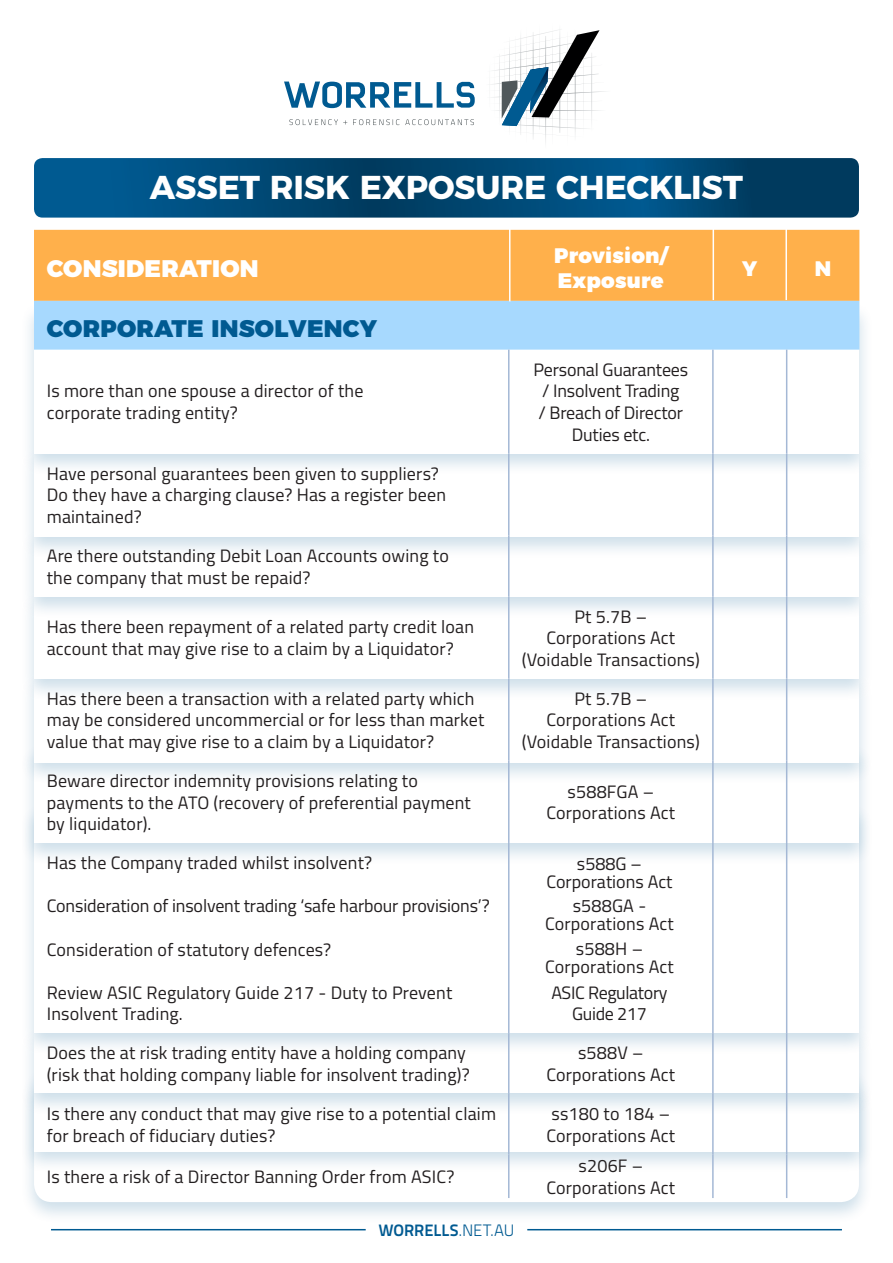
<style>
.page{position:relative;width:893px;height:1263px;background:#fff}
.page>*{position:absolute;margin:0;border:0;box-sizing:border-box;transform-origin:0 0}
.t1{font:700 33px "Montserrat";letter-spacing:-.01em;color:#fff}
.t2{font:900 24px "Montserrat";letter-spacing:.01em;color:#005a91}
.t3{font:900 24px "Montserrat";letter-spacing:.01em;color:#fff}
.t4{font:900 21px/25.2px "Montserrat";letter-spacing:.01em;color:#fff}
.Para{font:18px/21.6px "Titillium";letter-spacing:.01em;color:#231f20}
.Para-2{font:18px/21.6px "Titillium";letter-spacing:-.01em;color:#231f20;text-align:center}
.Para-3{font:18px "Titillium";letter-spacing:-.02em;color:#231f20}
.t5{font:16.5px "Titillium Text 22 L 800 wt";letter-spacing:-.005em;color:#005a91}
.s1{font-family:"Titillium Text 22 L 250 wt"}
</style>
<div class="page">
<svg style="left:34px;top:158px;width:825px;height:60px;background:#024b77"></svg>
<svg style="left:284px;top:29px;width:321px;height:114px"></svg>
<div style="left:20px;top:1064px;width:853px;height:161px;background:#005a91;opacity:.2"></div>
<div style="left:34px;top:1070px;width:825px;height:132px;background:#fff;border-radius:18px"></div>
<div style="left:20px;top:1086px;width:853px;height:88px;background:#005a91;opacity:.2"></div>
<div style="left:34px;top:1092px;width:825px;height:59px;background:#fff"></div>
<div style="left:20px;top:1027px;width:853px;height:89px;background:#005a91;opacity:.2"></div>
<div style="left:34px;top:1032px;width:825px;height:61px;background:#fff"></div>
<div style="left:20px;top:803px;width:853px;height:252px;background:#005a91;opacity:.2"></div>
<div style="left:34px;top:809px;width:825px;height:223px;background:#fff"></div>
<div style="left:20px;top:744px;width:853px;height:121px;background:#005a91;opacity:.2"></div>
<div style="left:34px;top:749px;width:825px;height:94px;background:#fff"></div>
<div style="left:20px;top:673px;width:853px;height:112px;background:#005a91;opacity:.2"></div>
<div style="left:34px;top:679px;width:825px;height:83px;background:#fff"></div>
<div style="left:20px;top:591px;width:853px;height:110px;background:#005a91;opacity:.2"></div>
<div style="left:34px;top:597px;width:825px;height:82px;background:#fff"></div>
<div style="left:20px;top:529px;width:853px;height:91px;background:#005a91;opacity:.2"></div>
<div style="left:34px;top:535px;width:825px;height:62px;background:#fff"></div>
<div style="left:20px;top:447px;width:853px;height:112px;background:#005a91;opacity:.2"></div>
<div style="left:34px;top:453px;width:825px;height:83px;background:#fff"></div>
<div style="left:20px;top:302px;width:853px;height:174px;background:#005a91;opacity:.2"></div>
<div style="left:34px;top:308px;width:825px;height:146px;background:#fff"></div>
<div style="left:34px;top:230px;width:825px;height:71px;background:#ffb04b"></div>
<div style="left:34px;top:301px;width:825px;height:49px;background:#a7d9fe"></div>
<hr style="left:508px;top:350px;width:1px;height:103px;background:#a4b8d5">
<hr style="left:508px;top:453px;width:1px;height:83px;background:#a4b8d5">
<hr style="left:508px;top:536px;width:1px;height:60px;background:#a4b8d5">
<hr style="left:508px;top:596px;width:1px;height:82px;background:#a4b8d5">
<hr style="left:508px;top:678px;width:1px;height:83px;background:#a4b8d5">
<hr style="left:508px;top:761px;width:1px;height:82px;background:#a4b8d5">
<hr style="left:508px;top:843px;width:1px;height:190px;background:#a4b8d5">
<hr style="left:508px;top:1033px;width:1px;height:61px;background:#a4b8d5">
<hr style="left:508px;top:1094px;width:1px;height:60px;background:#a4b8d5">
<hr style="left:508px;top:1154px;width:1px;height:44px;background:#a4b8d5">
<hr style="left:712px;top:350px;width:2px;height:103px;background:#a4b8d5">
<hr style="left:786px;top:350px;width:1px;height:103px;background:#a4b8d5">
<hr style="left:712px;top:453px;width:2px;height:83px;background:#a4b8d5">
<hr style="left:786px;top:453px;width:1px;height:83px;background:#a4b8d5">
<hr style="left:712px;top:536px;width:2px;height:60px;background:#a4b8d5">
<hr style="left:786px;top:536px;width:1px;height:60px;background:#a4b8d5">
<hr style="left:712px;top:596px;width:2px;height:82px;background:#a4b8d5">
<hr style="left:786px;top:596px;width:1px;height:82px;background:#a4b8d5">
<hr style="left:712px;top:678px;width:2px;height:83px;background:#a4b8d5">
<hr style="left:786px;top:678px;width:1px;height:83px;background:#a4b8d5">
<hr style="left:712px;top:761px;width:2px;height:82px;background:#a4b8d5">
<hr style="left:786px;top:761px;width:1px;height:82px;background:#a4b8d5">
<hr style="left:712px;top:843px;width:2px;height:190px;background:#a4b8d5">
<hr style="left:786px;top:843px;width:1px;height:190px;background:#a4b8d5">
<hr style="left:712px;top:1033px;width:2px;height:61px;background:#a4b8d5">
<hr style="left:786px;top:1033px;width:1px;height:61px;background:#a4b8d5">
<hr style="left:712px;top:1094px;width:2px;height:60px;background:#a4b8d5">
<hr style="left:786px;top:1094px;width:1px;height:60px;background:#a4b8d5">
<hr style="left:712px;top:1154px;width:2px;height:44px;background:#a4b8d5">
<hr style="left:786px;top:1154px;width:1px;height:44px;background:#a4b8d5">
<hr style="left:51px;top:1229px;width:315px;height:1px;background:#005a91">
<hr style="left:527px;top:1229px;width:315px;height:1px;background:#005a91">
<hr style="left:509px;top:228px;width:1px;height:73px;background:#fff">
<hr style="left:713px;top:227px;width:1px;height:73px;background:#fff">
<hr style="left:785px;top:227px;width:2px;height:73px;background:#fff">
<p class="t1" style="left:150px;top:160px;width:595px">ASSET RISK EXPOSURE CHECKLIST</p>
<p class="t3" style="left:47px;top:248px;width:213px">CONSIDERATION</p>
<p class="t2" style="left:47px;top:308px;width:332px">CORPORATE INSOLVENCY</p>
<p class="Para" style="left:47px;top:379px;width:318px">Is more than one spouse a director of the</p>
<p class="Para" style="left:47px;top:401px;width:193px">corporate trading entity?</p>
<p class="Para" style="left:47px;top:462px;width:401px">Have personal guarantees been given to suppliers?<br>Do they have a charging clause? Has a register been maintained?</p>
<p class="Para" style="left:47px;top:544px;width:404px">Are there outstanding Debit Loan Accounts owing to</p>
<p class="Para" style="left:47px;top:565px;width:265px">the company that must be repaid?</p>
<p class="Para" style="left:47px;top:615px;width:429px">Has there been repayment of a related party credit loan account that may give rise to a claim by a Liquidator?</p>
<p class="t4" style="left:554px;top:241px;width:115px">Provision/<br>Exposure</p>
<p class="Para-2" style="left:533px;top:358px;width:156px">Personal Guarantees / Insolvent Trading<br>/ Breach of Director<br>Duties etc.</p>
<p class="Para" style="left:574px;top:604px;width:74px">Pt 5.7B –</p>
<p class="Para" style="left:522px;top:626px;width:179px;text-align:center">Corporations Act (Voidable Transactions)</p>
<p class="Para" style="left:47px;top:687px;width:439px">Has there been a transaction with a related party which may be considered uncommercial or for less than market value that may give rise to a claim by a Liquidator?</p>
<p class="Para" style="left:574px;top:687px;width:74px">Pt 5.7B –</p>
<p class="Para" style="left:522px;top:708px;width:179px;text-align:center">Corporations Act (Voidable Transactions)</p>
<p class="Para" style="left:47px;top:769px;width:426px">Beware director indemnity provisions relating to payments to the ATO (recovery of preferential payment</p>
<p class="Para" style="left:47px;top:812px;width:106px">by liquidator).</p>
<p class="Para" style="left:568px;top:780px;width:88px">s588FGA –</p>
<p class="Para" style="left:546px;top:801px;width:130px">Corporations Act</p>
<p class="Para" style="left:47px;top:851px;width:327px">Has the Company traded whilst insolvent?</p>
<p class="Para-2" style="left:47px;top:894px;width:444px">Consideration of insolvent trading ‘safe harbour provisions’?</p>
<p class="Para" style="left:47px;top:938px;width:286px">Consideration of statutory defences?</p>
<p class="Para" style="left:47px;top:981px;width:407px">Review ASIC Regulatory Guide 217 - Duty to Prevent<br>Insolvent Trading.</p>
<p class="Para" style="left:47px;top:1041px;width:424px">Does the at risk trading entity have a holding company (risk that holding company liable for insolvent trading)?</p>
<p class="Para" style="left:578px;top:1041px;width:67px">s588V –</p>
<p class="Para" style="left:577px;top:852px;width:67px">s588G –</p>
<p class="Para" style="left:546px;top:870px;width:128px">Corporations Act</p>
<p class="Para" style="left:573px;top:894px;width:75px">s588GA -</p>
<p class="Para" style="left:545px;top:912px;width:130px">Corporations Act</p>
<p class="Para" style="left:576px;top:937px;width:69px">s588H –</p>
<p class="Para" style="left:545px;top:955px;width:130px">Corporations Act</p>
<p class="Para-3" style="left:551px;top:980px;width:118px">ASIC Regulatory</p>
<p class="Para-3" style="left:572px;top:1001px;width:76px">Guide 217</p>
<p class="Para" style="left:546px;top:1063px;width:130px">Corporations Act</p>
<p class="Para" style="left:47px;top:1102px;width:451px">Is there any conduct that may give rise to a potential claim for breach of fiduciary duties?</p>
<p class="Para" style="left:546px;top:1102px;width:130px">ss180 to 184 –<br>Corporations Act</p>
<p class="Para" style="left:47px;top:1165px;width:409px">Is there a risk of a Director Banning Order from ASIC?</p>
<p class="Para" style="left:579px;top:1154px;width:66px">s206F –</p>
<p class="Para" style="left:546px;top:1176px;width:130px">Corporations Act</p>
<p class="t5" style="left:378px;top:1217px;width:138px">WORRELLS<span class="s1">.NET.AU</span></p>
<p class="t4" style="left:742px;top:254px;width:17px">Y</p>
<p class="t4" style="left:815px;top:254px;width:18px">N</p>
</div>
